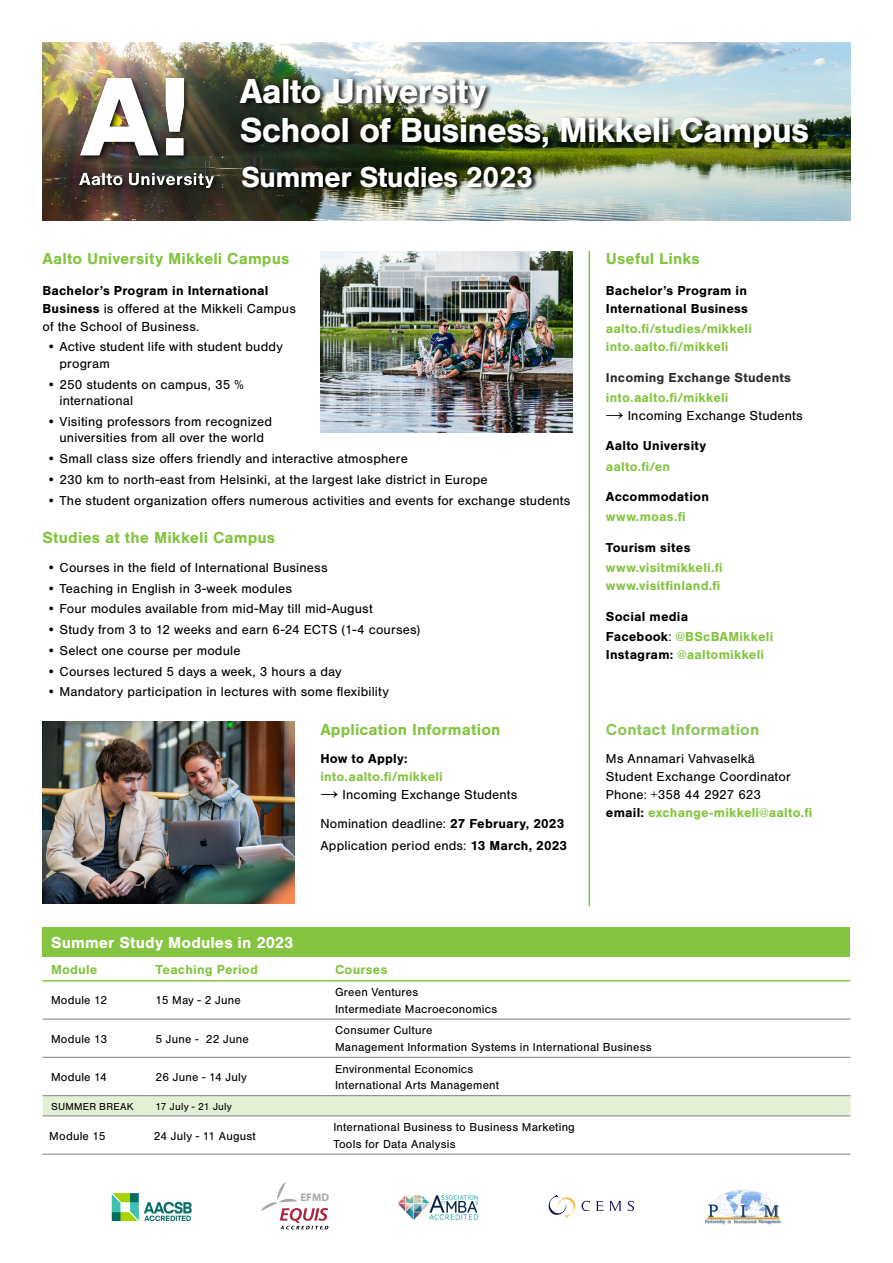
<style>
.page{position:relative;width:893px;height:1263px;background:#fff}
.page>*{position:absolute;margin:0;border:0;box-sizing:border-box;transform-origin:0 0}
.t1{font:700 36px "Nimbus San";letter-spacing:-.025em;color:#fff}
.t2{font:700 30px "Nimbus San";letter-spacing:-.025em;color:#fff}
.body{font:700 16.5px "Nimbus San";letter-spacing:.005em;color:#85c441}
.body-2{font:700 16.5px "Nimbus San";letter-spacing:.005em;color:#fff}
.body-3{font:700 16.5px "Nimbus San";letter-spacing:.005em;color:#8ac75b}
.body-4{font:13.5px/16.5px "Nimbus San";letter-spacing:.015em;color:#000}
.subheading{font:700 13.5px "Nimbus San";letter-spacing:.015em;color:#85c441}
.body-5{font:700 13.5px "Nimbus San";letter-spacing:.015em;color:#85c441}
.body-6{font:700 13.5px/18px "Nimbus San";letter-spacing:.015em;color:#000}
.subheading-2{font:700 13.5px "Nimbus San";letter-spacing:.015em;color:#2c2d2e}
.body-7{font:12px "Nimbus San";letter-spacing:.015em;color:#000}
.t3{font:700 11.1px "Myriad";color:#a7a9ac}
.body-8{font:10.5px "Nimbus San";letter-spacing:.025em;color:#000}
.s1{font-weight:700}
.s2{font-family:"Arial";font-weight:900;font-size:18px}
.s3{color:#000}
.s4{font-weight:400;color:#000}
</style>
<div class="page">
<img style="left:43px;top:43px;width:807px;height:177px">
<img style="left:111px;top:1193px;width:81px;height:27px">
<svg style="left:261px;top:1182px;width:67px;height:47px"></svg>
<img style="left:398px;top:1195px;width:80px;height:25px">
<svg style="left:549px;top:1194px;width:26px;height:24px"></svg>
<svg style="left:582px;top:1201px;width:8px;height:10px"></svg>
<svg style="left:596px;top:1201px;width:7px;height:10px"></svg>
<svg style="left:609px;top:1201px;width:12px;height:10px"></svg>
<svg style="left:628px;top:1201px;width:6px;height:10px"></svg>
<img style="left:705px;top:1190px;width:76px;height:34px">
<img style="left:705px;top:1219px;width:18px;height:3px">
<svg style="left:708px;top:1204px;width:10px;height:12px"></svg>
<svg style="left:741px;top:1205px;width:4px;height:11px"></svg>
<img style="left:764px;top:1205px;width:14px;height:11px">
<img style="left:734px;top:1219px;width:22px;height:3px">
<img style="left:758px;top:1220px;width:22px;height:2px">
<div style="left:78px;top:76px;width:142px;height:119px;background:#000;opacity:.76"></div>
<img style="left:80px;top:79px;width:133px;height:109px">
<div style="left:239px;top:76px;width:577px;height:77px;background:#000;opacity:.9"></div>
<div style="left:242px;top:164px;width:296px;height:28px;background:#000;opacity:.9"></div>
<div style="left:43px;top:927px;width:807px;height:30px;background:#85c441"></div>
<div style="left:43px;top:1096px;width:807px;height:19px;background:#e4f0d4"></div>
<hr style="left:43px;top:980px;width:104px;height:1px;background:#85c441">
<hr style="left:147px;top:980px;width:180px;height:1px;background:#85c441">
<hr style="left:327px;top:980px;width:523px;height:1px;background:#85c441">
<hr style="left:43px;top:1018px;width:104px;height:2px;background:#8a8e91">
<hr style="left:147px;top:1018px;width:180px;height:2px;background:#8a8e91">
<hr style="left:327px;top:1018px;width:523px;height:2px;background:#8a8e91">
<hr style="left:43px;top:1057px;width:104px;height:1px;background:#8a8e91">
<hr style="left:147px;top:1057px;width:180px;height:1px;background:#8a8e91">
<hr style="left:327px;top:1057px;width:523px;height:1px;background:#8a8e91">
<hr style="left:43px;top:1095px;width:104px;height:1px;background:#8a8e91">
<hr style="left:147px;top:1095px;width:180px;height:1px;background:#8a8e91">
<hr style="left:43px;top:1115px;width:104px;height:1px;background:#8a8e91">
<hr style="left:147px;top:1115px;width:180px;height:1px;background:#8a8e91">
<hr style="left:327px;top:1095px;width:523px;height:1px;background:#8a8e91">
<hr style="left:327px;top:1115px;width:523px;height:1px;background:#8a8e91">
<hr style="left:43px;top:1153px;width:104px;height:2px;background:#8a8e91">
<hr style="left:147px;top:1153px;width:180px;height:2px;background:#8a8e91">
<hr style="left:327px;top:1153px;width:523px;height:2px;background:#8a8e91">
<img style="left:320px;top:252px;width:253px;height:181px">
<img style="left:43px;top:722px;width:252px;height:181px">
<hr style="left:589px;top:251px;width:1px;height:655px;background:#85c441">
<p class="t1" style="left:240px;top:71px;width:248px">Aalto University</p>
<p class="t1" style="left:240px;top:110px;width:571px">School of Business, Mikkeli Campus</p>
<p class="t2" style="left:241px;top:160px;width:294px">Summer Studies 2023</p>
<p class="body" style="left:43px;top:249px;width:248px">Aalto University Mikkeli Campus</p>
<p class="body-4" style="left:43px;top:281px;width:255px;line-height:18px"><span class="s1">Bachelor’s Program in International<br>Business</span> is offered at the Mikkeli Campus of the School of Business.</p>
<p class="body-4" style="left:60px;top:339px;width:225px;text-indent:-13px">• Active student life with student buddy program</p>
<p class="body-4" style="left:60px;top:376px;width:186px;text-indent:-13px">• 250 students on campus, 35 % international</p>
<p class="body-4" style="left:47px;top:413px;width:227px;text-align:center">• Visiting professors from recognized universities from all over the world</p>
<p class="body-4" style="left:47px;top:451px;width:363px">• Small class size offers friendly and interactive atmosphere</p>
<p class="body-4" style="left:47px;top:471px;width:442px">• 230 km to north-east from Helsinki, at the largest lake district in Europe</p>
<p class="body-4" style="left:47px;top:492px;width:525px">• The student organization offers numerous activities and events for exchange students</p>
<p class="body" style="left:43px;top:528px;width:234px">Studies at the Mikkeli Campus</p>
<p class="body-4" style="left:47px;top:559px;width:282px">• Courses in the field of International Business</p>
<p class="body-4" style="left:47px;top:580px;width:247px">• Teaching in English in 3-week modules</p>
<p class="body-4" style="left:47px;top:601px;width:327px">• Four modules available from mid-May till mid-August</p>
<p class="body-4" style="left:47px;top:622px;width:375px">• Study from 3 to 12 weeks and earn 6-24 ECTS (1-4 courses)</p>
<p class="body-4" style="left:47px;top:642px;width:195px">• Select one course per module</p>
<p class="body-4" style="left:47px;top:663px;width:296px">• Courses lectured 5 days a week, 3 hours a day</p>
<p class="body-4" style="left:47px;top:684px;width:344px">• Mandatory participation in lectures with some flexibility</p>
<p class="body" style="left:320px;top:720px;width:182px">Application Information</p>
<p class="body-6" style="left:320px;top:750px;width:89px">How to Apply:</p>
<p class="body-5" style="left:320px;top:769px;width:124px">into.aalto.fi/mikkeli</p>
<p class="body-4" style="left:320px;top:787px;width:199px"><span class="s2">→</span> Incoming Exchange Students</p>
<p class="body-4" style="left:320px;top:815px;width:245px">Nomination deadline: <span class="s1">27 February, 2023</span></p>
<p class="body-4" style="left:320px;top:838px;width:248px">Application period ends: <span class="s1">13 March, 2023</span></p>
<p class="body-2" style="left:51px;top:933px;width:244px">Summer Study Modules in 2023</p>
<p class="body-5" style="left:51px;top:962px;width:48px">Module</p>
<p class="body-5" style="left:156px;top:962px;width:104px">Teaching Period</p>
<p class="body-5" style="left:335px;top:962px;width:54px">Courses</p>
<p class="body-7" style="left:51px;top:994px;width:58px">Module 12</p>
<p class="body-7" style="left:156px;top:994px;width:87px">15 May - 2 June</p>
<p class="body-7" style="left:335px;top:986px;width:85px">Green Ventures</p>
<p class="body-7" style="left:335px;top:1002px;width:164px">Intermediate Macroeconomics</p>
<p class="body" style="left:606px;top:249px;width:95px">Useful Links</p>
<p class="body-6" style="left:606px;top:281px;width:144px">Bachelor’s Program in<br>International Business</p>
<p class="subheading" style="left:606px;top:321px;width:148px">aalto.fi/studies/mikkeli</p>
<p class="subheading" style="left:606px;top:339px;width:124px">into.aalto.fi/mikkeli</p>
<p class="subheading-2" style="left:606px;top:369px;width:187px">Incoming Exchange Students</p>
<p class="subheading" style="left:606px;top:390px;width:124px">into.aalto.fi/mikkeli</p>
<p class="body-4" style="left:606px;top:407px;width:198px"><span class="s2">→</span> Incoming Exchange Students</p>
<p class="body-6" style="left:606px;top:437px;width:102px">Aalto University</p>
<p class="subheading" style="left:606px;top:458px;width:66px">aalto.fi/en</p>
<p class="body-6" style="left:606px;top:488px;width:105px">Accommodation</p>
<p class="subheading" style="left:606px;top:509px;width:81px">www.moas.fi</p>
<p class="body-6" style="left:606px;top:539px;width:86px">Tourism sites</p>
<p class="subheading" style="left:606px;top:560px;width:118px">www.visitmikkeli.fi</p>
<p class="subheading" style="left:606px;top:578px;width:116px">www.visitfinland.fi</p>
<p class="body-6" style="left:606px;top:608px;width:84px">Social media</p>
<p class="body-5" style="left:606px;top:629px;width:169px"><span class="s3">Facebook</span><span class="s4">:</span> @BScBAMikkeli</p>
<p class="body-5" style="left:606px;top:647px;width:160px"><span class="s3">Instagram:</span> @aaltomikkeli</p>
<p class="body-3" style="left:606px;top:720px;width:155px">Contact Information</p>
<p class="body-4" style="left:606px;top:751px;width:151px">Ms Annamari Vahvaselkä</p>
<p class="body-4" style="left:606px;top:769px;width:186px">Student Exchange Coordinator</p>
<p class="body-4" style="left:606px;top:787px;width:157px">Phone: +358 44 2927 623</p>
<p class="body-5" style="left:606px;top:805px;width:208px"><span class="s3">email:</span> exchange-mikkeli@aalto.fi</p>
<p class="body-7" style="left:51px;top:1032px;width:58px">Module 13</p>
<p class="body-7" style="left:156px;top:1032px;width:95px">5 June - 22 June</p>
<p class="body-7" style="left:51px;top:1070px;width:57px">Module 14</p>
<p class="body-7" style="left:156px;top:1070px;width:93px">26 June - 14 July</p>
<p class="body-8" style="left:51px;top:1100px;width:84px">SUMMER BREAK</p>
<p class="body-8" style="left:156px;top:1100px;width:78px">17 July - 21 July</p>
<p class="body-7" style="left:49px;top:1129px;width:58px">Module 15</p>
<p class="body-7" style="left:154px;top:1129px;width:103px">24 July - 11 August</p>
<p class="body-7" style="left:335px;top:1024px;width:99px">Consumer Culture</p>
<p class="body-7" style="left:335px;top:1040px;width:318px">Management Information Systems in International Business</p>
<p class="body-7" style="left:335px;top:1062px;width:140px">Environmental Economics</p>
<p class="body-7" style="left:335px;top:1079px;width:166px">International Arts Management</p>
<p class="body-7" style="left:333px;top:1121px;width:243px">International Business to Business Marketing</p>
<p class="body-7" style="left:333px;top:1137px;width:124px">Tools for Data Analysis</p>
<p class="t3" style="left:300px;top:1191px;width:30px">EFMD</p>
</div>
